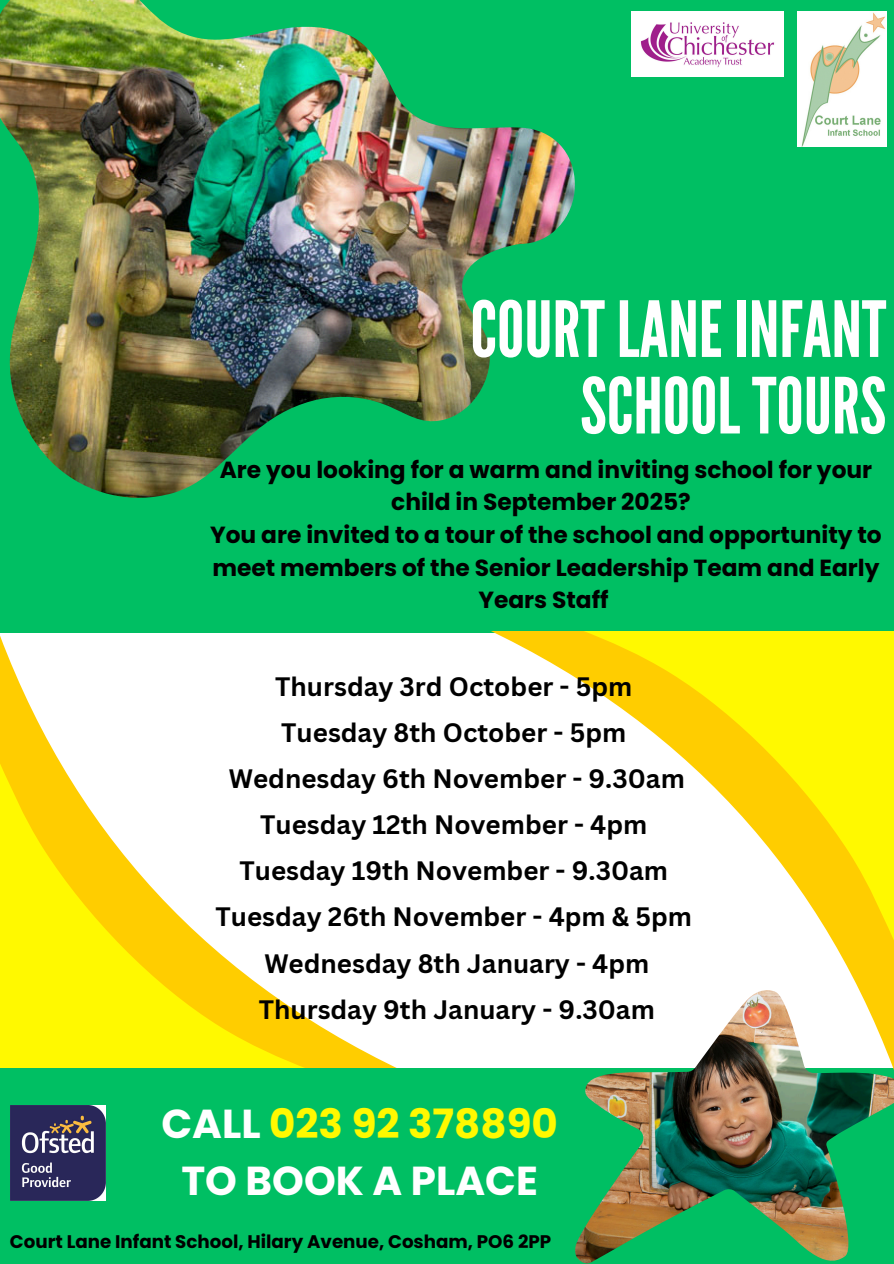
<style>
.page{position:relative;width:894px;height:1264px;background:#fff}
.page>*{position:absolute;margin:0;border:0;box-sizing:border-box;transform-origin:0 0}
.t1{font:77.1px/76.5px "League Gothic";color:#fff;text-align:right}
.t2{font:700 40.35px/56.2px "Poppins";color:#fff;text-align:center}
.t3{font:700 25.95px/46.2px "Canva Sans";color:#000;text-align:center}
.t4{font:700 23.25px/32.7px "Poppins";color:#000;text-align:center}
.t5{font:700 18.3px "Poppins";color:#000}
.s1{color:#fff900}
</style>
<div class="page">
<div style="left:0;top:0;width:893px;height:1263px;background:#00bf63"></div>
<img style="left:0;top:0;width:574px;height:498px">
<img style="left:10px;top:1105px;width:96px;height:95px">
<img style="left:631px;top:11px;width:152px;height:66px">
<img style="left:797px;top:11px;width:89px;height:135px">
<div style="left:0;top:632px;width:892px;height:435px;background:#fff"></div>
<svg style="left:0;top:632px;width:425px;height:435px"></svg>
<svg style="left:0;top:715px;width:345px;height:352px"></svg>
<svg style="left:462px;top:632px;width:431px;height:436px"></svg>
<svg style="left:544px;top:632px;width:349px;height:355px"></svg>
<img style="left:575px;top:990px;width:318px;height:273px">
<p class="t1" style="left:470px;top:293px;width:417px">COURTLANE INFANT<br>SCHOOLTOURS</p>
<h3 class="t4" style="left:210px;top:453px;width:673px">Are you looking for a warm and inviting school for your child in September 2025?<br>You are invited to a tour of the school and opportunity to meet members of the Senior Leadership Team and Early Years Staff</h3>
<h4 class="t3" style="left:215px;top:662px;width:477px">Thursday 3rd October - 5pm<br>Tuesday 8th October - 5pm<br>Wednesday 6th November - 9.30am<br>Tuesday 12th November - 4pm<br>Tuesday 19th November - 9.30am<br>Tuesday 26th November - 4pm &amp; 5pm<br>Wednesday 8th January - 4pm<br>Thursday 9th January - 9.30am</h4>
<p class="t2" style="left:161px;top:1096px;width:398px">CALL <span class="s1">023 92 378890<br></span>TO BOOK A PLACE</p>
<h2 class="t5" style="left:10px;top:1228px;width:542px">Court Lane Infant School, Hilary Avenue, Cosham, PO6 2PP</h2>
</div>
